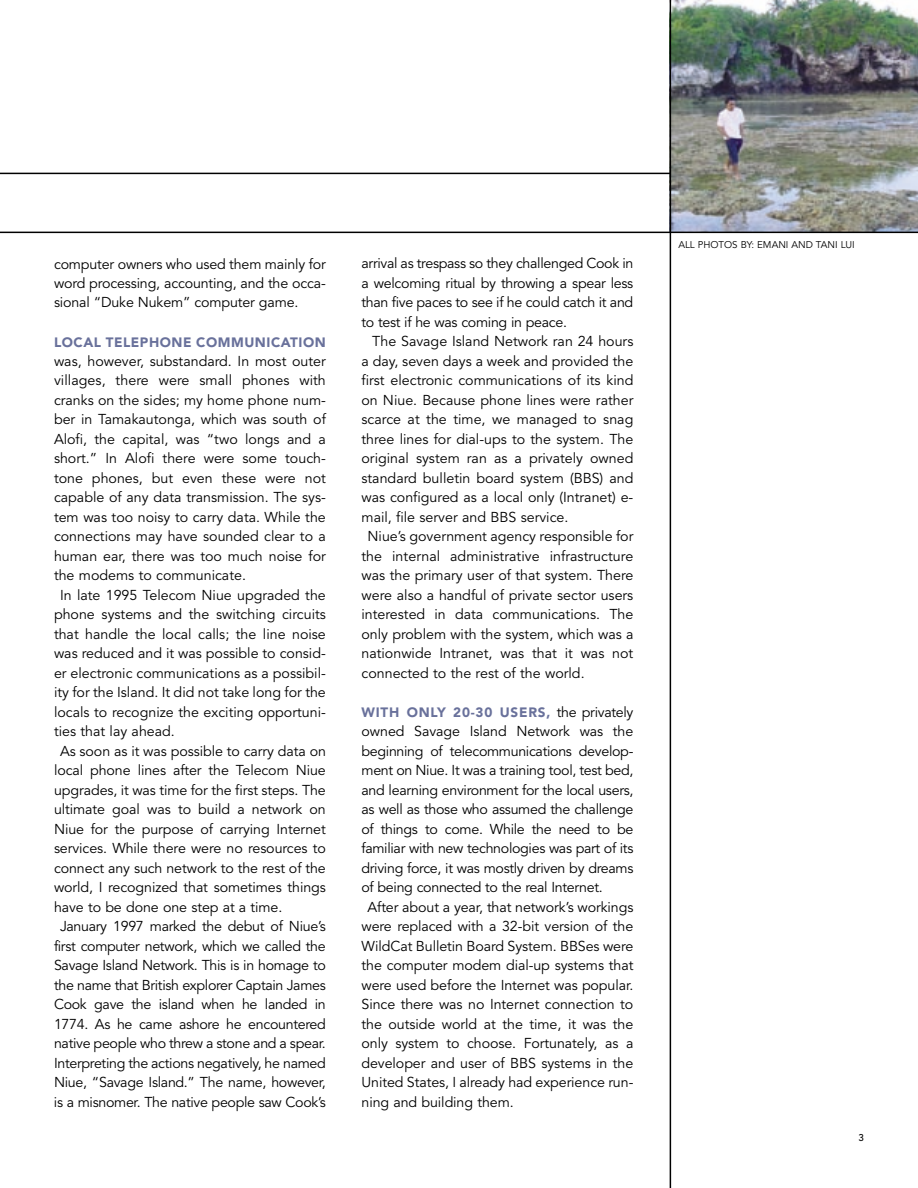
<style>
.page{position:relative;width:918px;height:1188px;background:#fff}
.page>*{position:absolute;margin:0;border:0;box-sizing:border-box;transform-origin:0 0}
.t1{font:14.25px/19.5px "Avenir";letter-spacing:-.005em;color:#000;text-align:justify}
.t2{font:900 13.5px "Avenir";letter-spacing:.06em;color:#69719b}
.t3{font:900 13.5px "Avenir";letter-spacing:.04em;color:#69719b}
.t4{font:9.75px "Avenir";color:#000}
.t5{font:500 9.75px "Avenir";color:#000}
.s1{font-weight:400;font-size:14.25px;color:#000}
</style>
<div class="page">
<img style="left:671px;top:0;width:247px;height:232px">
<hr style="left:670px;top:0;width:1px;height:1187px;background:#000">
<hr style="left:0;top:173px;width:670px;height:1px;background:#000">
<hr style="left:0;top:232px;width:918px;height:1px;background:#000">
<p class="t1" style="left:54px;top:255px;width:273px">computer owners who used them mainly for word processing, accounting, and the occa&shy;sional “Duke Nukem” computer game.</p>
<p class="t3" style="left:54px;top:336px;width:273px">LOCAL TELEPHONE COMMUNICATION</p>
<p class="t1" style="left:54px;top:353px;width:273px">was, however, substandard. In most outer</p>
<p class="t1" style="left:54px;top:372px;width:273px">villages, there were small phones with</p>
<p class="t1" style="left:54px;top:392px;width:273px">cranks on the sides; my home phone num-</p>
<p class="t1" style="left:54px;top:411px;width:273px">ber in Tamakautonga, which was south of</p>
<p class="t1" style="left:54px;top:431px;width:273px">Alofi, the capital, was “two longs and a</p>
<p class="t1" style="left:54px;top:450px;width:273px">short.” In Alofi there were some touch-</p>
<p class="t1" style="left:54px;top:470px;width:273px">tone phones, but even these were not</p>
<p class="t1" style="left:54px;top:489px;width:273px">capable of any data transmission. The sys-</p>
<p class="t1" style="left:54px;top:509px;width:273px">tem was too noisy to carry data. While the</p>
<p class="t1" style="left:54px;top:528px;width:273px">connections may have sounded clear to a</p>
<p class="t1" style="left:54px;top:548px;width:273px">human ear, there was too much noise for</p>
<p class="t1" style="left:54px;top:567px;width:193px">the modems to communicate.</p>
<p class="t1" style="left:60px;top:587px;width:267px">In late 1995 Telecom Niue upgraded the</p>
<p class="t1" style="left:54px;top:606px;width:273px">phone systems and the switching circuits</p>
<p class="t1" style="left:54px;top:626px;width:273px">that handle the local calls; the line noise</p>
<p class="t1" style="left:54px;top:645px;width:273px">was reduced and it was possible to consid-</p>
<p class="t1" style="left:54px;top:665px;width:273px">er electronic communications as a possibil-</p>
<p class="t1" style="left:54px;top:684px;width:273px">ity for the Island. It did not take long for the</p>
<p class="t1" style="left:54px;top:704px;width:273px">locals to recognize the exciting opportuni-</p>
<p class="t1" style="left:54px;top:723px;width:122px">ties that lay ahead.</p>
<p class="t1" style="left:60px;top:743px;width:268px">As soon as it was possible to carry data on</p>
<p class="t1" style="left:54px;top:762px;width:273px">local phone lines after the Telecom Niue</p>
<p class="t1" style="left:54px;top:782px;width:273px">upgrades, it was time for the first steps. The</p>
<p class="t1" style="left:54px;top:801px;width:273px">ultimate goal was to build a network on</p>
<p class="t1" style="left:54px;top:821px;width:273px">Niue for the purpose of carrying Internet</p>
<p class="t1" style="left:54px;top:840px;width:273px">services. While there were no resources to</p>
<p class="t1" style="left:54px;top:860px;width:273px">connect any such network to the rest of the</p>
<p class="t1" style="left:54px;top:879px;width:273px">world, I recognized that sometimes things</p>
<p class="t1" style="left:54px;top:899px;width:230px">have to be done one step at a time.</p>
<p class="t1" style="left:60px;top:918px;width:267px">January 1997 marked the debut of Niue’s</p>
<p class="t1" style="left:54px;top:938px;width:273px">first computer network, which we called the</p>
<p class="t1" style="left:54px;top:957px;width:273px">Savage Island Network. This is in homage to</p>
<p class="t1" style="left:54px;top:977px;width:273px">the name that British explorer Captain James</p>
<p class="t1" style="left:54px;top:996px;width:273px">Cook gave the island when he landed in</p>
<p class="t1" style="left:54px;top:1016px;width:273px">1774. As he came ashore he encountered</p>
<p class="t1" style="left:54px;top:1035px;width:273px">native people who threw a stone and a spear.</p>
<p class="t1" style="left:54px;top:1055px;width:273px">Interpreting the actions negatively, he named</p>
<p class="t1" style="left:54px;top:1074px;width:273px">Niue, “Savage Island.” The name, however,</p>
<p class="t1" style="left:54px;top:1094px;width:273px">is a misnomer. The native people saw Cook’s</p>
<p class="t1" style="left:362px;top:255px;width:273px">arrival as trespass so they challenged Cook in a welcoming ritual by throwing a spear less than five paces to see if he could catch it and to test if he was coming in peace.</p>
<p class="t1" style="left:372px;top:333px;width:263px">The Savage Island Network ran 24 hours</p>
<p class="t1" style="left:362px;top:353px;width:273px">a day, seven days a week and provided the</p>
<p class="t1" style="left:362px;top:372px;width:273px">first electronic communications of its kind</p>
<p class="t1" style="left:362px;top:392px;width:273px">on Niue. Because phone lines were rather</p>
<p class="t1" style="left:362px;top:411px;width:273px">scarce at the time, we managed to snag</p>
<p class="t1" style="left:362px;top:431px;width:273px">three lines for dial-ups to the system. The</p>
<p class="t1" style="left:362px;top:450px;width:273px">original system ran as a privately owned</p>
<p class="t1" style="left:362px;top:470px;width:273px">standard bulletin board system (BBS) and</p>
<p class="t1" style="left:362px;top:489px;width:273px">was configured as a local only (Intranet) e-</p>
<p class="t1" style="left:362px;top:509px;width:208px">mail, file server and BBS service.</p>
<p class="t1" style="left:368px;top:528px;width:267px">Niue’s government agency responsible for</p>
<p class="t1" style="left:362px;top:548px;width:273px">the internal administrative infrastructure</p>
<p class="t1" style="left:362px;top:567px;width:273px">was the primary user of that system. There</p>
<p class="t1" style="left:362px;top:587px;width:273px">were also a handful of private sector users</p>
<p class="t1" style="left:362px;top:606px;width:273px">interested in data communications. The</p>
<p class="t1" style="left:362px;top:626px;width:273px">only problem with the system, which was a</p>
<p class="t1" style="left:362px;top:645px;width:273px">nationwide Intranet, was that it was not</p>
<p class="t1" style="left:362px;top:665px;width:225px">connected to the rest of the world.</p>
<p class="t2" style="left:362px;top:707px;width:273px">WITH ONLY 20-30 USERS, <span class="s1">the privately</span></p>
<p class="t1" style="left:362px;top:723px;width:273px">owned Savage Island Network was the</p>
<p class="t1" style="left:362px;top:743px;width:273px">beginning of telecommunications develop-</p>
<p class="t1" style="left:362px;top:762px;width:273px">ment on Niue. It was a training tool, test bed,</p>
<p class="t1" style="left:362px;top:782px;width:273px">and learning environment for the local users,</p>
<p class="t1" style="left:362px;top:801px;width:273px">as well as those who assumed the challenge</p>
<p class="t1" style="left:362px;top:821px;width:273px">of things to come. While the need to be</p>
<p class="t1" style="left:362px;top:840px;width:273px">familiar with new technologies was part of its</p>
<p class="t1" style="left:362px;top:860px;width:273px">driving force, it was mostly driven by dreams</p>
<p class="t1" style="left:362px;top:879px;width:243px">of being connected to the real Internet.</p>
<p class="t1" style="left:368px;top:899px;width:267px">After about a year, that network’s workings</p>
<p class="t1" style="left:362px;top:918px;width:273px">were replaced with a 32-bit version of the</p>
<p class="t1" style="left:362px;top:938px;width:273px">WildCat Bulletin Board System. BBSes were</p>
<p class="t1" style="left:362px;top:957px;width:273px">the computer modem dial-up systems that</p>
<p class="t1" style="left:362px;top:977px;width:273px">were used before the Internet was popular.</p>
<p class="t1" style="left:362px;top:996px;width:273px">Since there was no Internet connection to</p>
<p class="t1" style="left:362px;top:1016px;width:273px">the outside world at the time, it was the</p>
<p class="t1" style="left:362px;top:1035px;width:273px">only system to choose. Fortunately, as a</p>
<p class="t1" style="left:362px;top:1055px;width:273px">developer and user of BBS systems in the</p>
<p class="t1" style="left:362px;top:1074px;width:273px">United States, I already had experience run-</p>
<p class="t1" style="left:362px;top:1094px;width:154px">ning and building them.</p>
<p class="t4" style="left:678px;top:240px;width:178px">ALL PHOTOS BY: EMANI AND TANI LUI</p>
<p class="t5" style="left:859px;top:1134px;width:7px">3</p>
</div>
